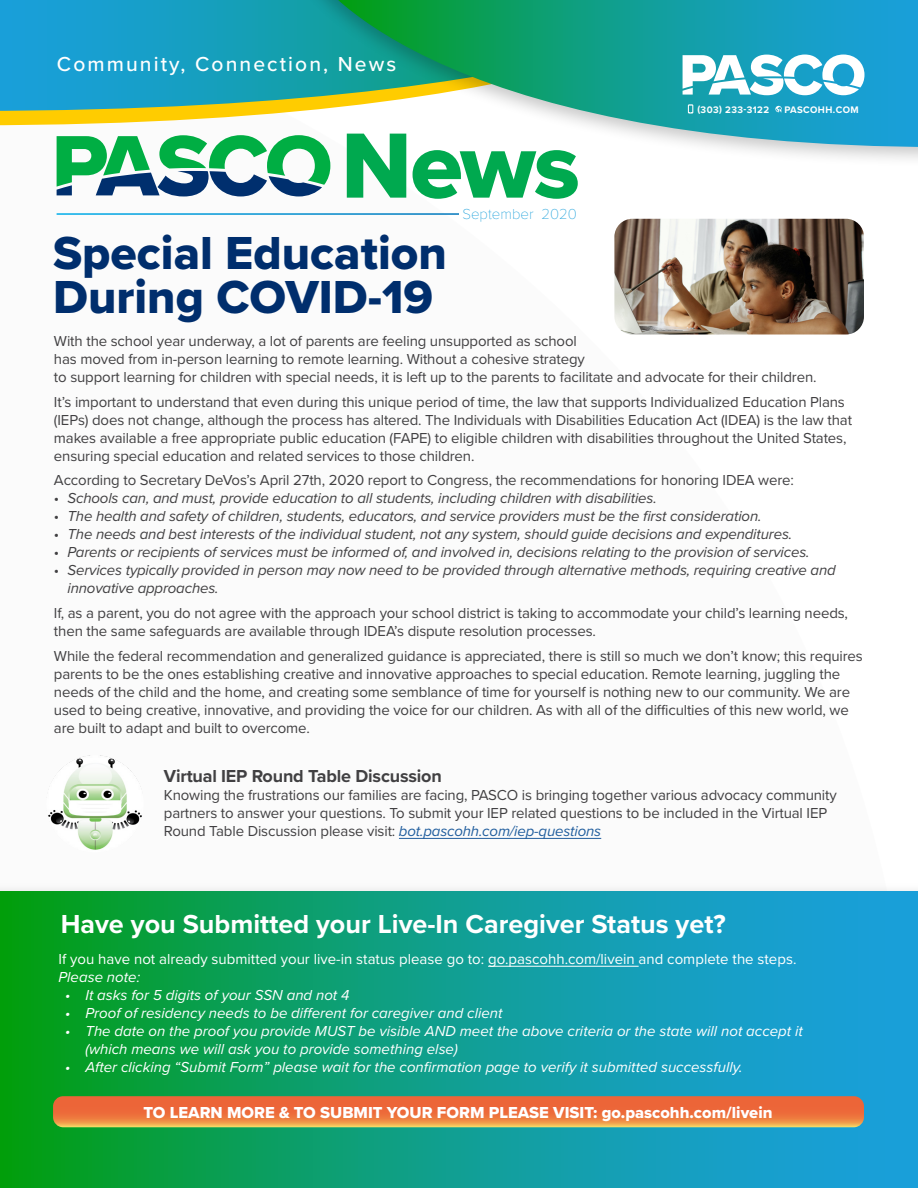
<style>
.page{position:relative;width:918px;height:1188px;background:#fff}
.page>*{position:absolute;margin:0;border:0;box-sizing:border-box;transform-origin:0 0}
.t1{font:96px "Proxima Nova Extrabld";color:#00a94f}
.t2{font:48px/43.5px "Proxima Nova Extrabld";color:#002e6d}
.t3{font:700 27px "Proxima Nova";color:#fff}
.t4{font:500 21px "Proxima Nova";letter-spacing:.1em;color:#fff}
.t5{font:700 18px "Proxima Nova";letter-spacing:-.01em;color:#414042}
.t6{font:16.5px "Proxima Nova Extrabld";color:#fff}
.t7{font:15px/18px "Proxima Nova";letter-spacing:-.01em;color:#414042}
.t8{font:italic 15px/18px "Proxima Nova";letter-spacing:-.01em;color:#414042}
.t9{font:italic 15px/18px "Proxima Nova";color:#fff}
.t10{font:15px "Proxima Nova";color:#fff}
.t11{font:100 15px "Proxima Nova T";color:#199fda}
.t12{font:700 9.9px "Proxima Nova";letter-spacing:.045em;color:#fff}
.s1{font-style:normal}
.s2{font-style:italic;color:#215e9e}
</style>
<div class="page">
<svg style="left:0;top:111px;width:296px;height:14px;fill:#fc0"></svg>
<svg style="left:0;top:0;width:296px;height:111px;background:#1fa0bf"></svg>
<div style="left:296px;top:0;width:622px;height:168px;background:#000;opacity:.22"></div>
<svg style="left:312px;top:0;width:606px;height:147px"></svg>
<hr style="left:399px;top:838px;width:202px;height:1px;background:#215e9e">
<div style="left:0;top:882px;width:918px;height:306px;background:#f8f8f8"></div>
<svg style="left:0;top:891px;width:918px;height:297px;background:#0f9e87"></svg>
<svg style="left:57px;top:135px;width:273px;height:61px"></svg>
<hr style="left:488px;top:966px;width:151px;height:1px;background:#fff">
<svg style="left:53px;top:1096px;width:811px;height:31px;background:#eb7940"></svg>
<svg style="left:683px;top:55px;width:181px;height:40px"></svg>
<svg style="left:688px;top:104px;width:5px;height:10px"></svg>
<svg style="left:775px;top:106px;width:7px;height:6px"></svg>
<img style="left:614px;top:219px;width:250px;height:116px">
<img style="left:46px;top:755px;width:98px;height:97px;border-radius:49px">
<h3 class="t4" style="left:57px;top:48px;width:341px">Community, Connection, News</h3>
<h1 class="t1" style="left:341px;top:94px;width:240px">News</h1>
<h2 class="t2" style="left:53px;top:231px;width:395px">Special Education<br>During COVID-19</h2>
<p class="t11" style="left:462px;top:203px;width:116px">September 2020</p>
<p class="t12" style="left:697px;top:102px;width:73px">(303) 233-3122</p>
<p class="t12" style="left:784px;top:102px;width:76px">PASCOHH.COM</p>
<p class="t7" style="left:54px;top:331px;width:764px">With the school year underway, a lot of parents are feeling unsupported as school<br>has moved from in-person learning to remote learning. Without a cohesive strategy<br>to support learning for children with special needs, it is left up to the parents to facilitate and advocate for their children.</p>
<p class="t7" style="left:54px;top:392px;width:800px">It’s important to understand that even during this unique period of time, the law that supports Individualized Education Plans (IEPs) does not change, although the process has altered. The Individuals with Disabilities Education Act (IDEA) is the law that makes available a free appropriate public education (FAPE) to eligible children with disabilities throughout the United States, ensuring special education and related services to those children.</p>
<p class="t7" style="left:54px;top:471px;width:741px">According to Secretary DeVos’s April 27th, 2020 report to Congress, the recommendations for honoring IDEA were:</p>
<p class="t8" style="left:54px;top:489px;width:604px"><span class="s1">•</span> Schools can, and must, provide education to all students, including children with disabilities.</p>
<p class="t8" style="left:54px;top:507px;width:709px"><span class="s1">•</span> The health and safety of children, students, educators, and service providers must be the first consideration.</p>
<p class="t8" style="left:54px;top:525px;width:740px"><span class="s1">•</span> The needs and best interests of the individual student, not any system, should guide decisions and expenditures.</p>
<p class="t8" style="left:54px;top:543px;width:757px"><span class="s1">•</span> Parents or recipients of services must be informed of, and involved in, decisions relating to the provision of services.</p>
<p class="t8" style="left:67px;top:561px;width:770px;text-indent:-14px"><span class="s1">•</span> Services typically provided in person may now need to be provided through alternative methods, requiring creative and innovative approaches.</p>
<p class="t7" style="left:54px;top:604px;width:796px">If, as a parent, you do not agree with the approach your school district is taking to accommodate your child’s learning needs, then the same safeguards are available through IDEA’s dispute resolution processes.</p>
<p class="t7" style="left:54px;top:646px;width:810px">While the federal recommendation and generalized guidance is appreciated, there is still so much we don’t know; this requires parents to be the ones establishing creative and innovative approaches to special education. Remote learning, juggling the needs of the child and the home, and creating some semblance of time for yourself is nothing new to our community. We are used to being creative, innovative, and providing the voice for our children. As with all of the difficulties of this new world, we are built to adapt and built to overcome.</p>
<p class="t5" style="left:164px;top:763px;width:279px">Virtual IEP Round Table Discussion</p>
<p class="t7" style="left:164px;top:786px;width:674px">Knowing the frustrations our families are facing, PASCO is bringing together various advocacy community partners to answer your questions. To submit your IEP related questions to be included in the Virtual IEP<br>Round Table Discussion please visit: <span class="s2">bot.pascohh.com/iep-questions</span></p>
<h3 class="t3" style="left:61px;top:904px;width:667px">Have you Submitted your Live-In Caregiver Status yet?</h3>
<p class="t10" style="left:58px;top:948px;width:740px">If you have not already submitted your live-in status please go to: go.pascohh.com/livein and complete the steps.</p>
<p class="t9" style="left:58px;top:967px;width:83px">Please note:</p>
<p class="t9" style="left:65px;top:985px;width:286px">• It asks for 5 digits of your SSN and not 4</p>
<p class="t9" style="left:65px;top:1003px;width:439px">• Proof of residency needs to be different for caregiver and client</p>
<p class="t9" style="left:85px;top:1021px;width:719px;text-indent:-20px">• The date on the proof you provide MUST be visible AND meet the above criteria or the state will not accept it (which means we will ask you to provide something else)</p>
<p class="t9" style="left:65px;top:1057px;width:679px">• After clicking “Submit Form” please wait for the confirmation page to verify it submitted successfully.</p>
<p class="t6" style="left:144px;top:1100px;width:630px">TO LEARN MORE &amp; TO SUBMIT YOUR FORM PLEASE VISIT: go.pascohh.com/livein</p>
</div>
